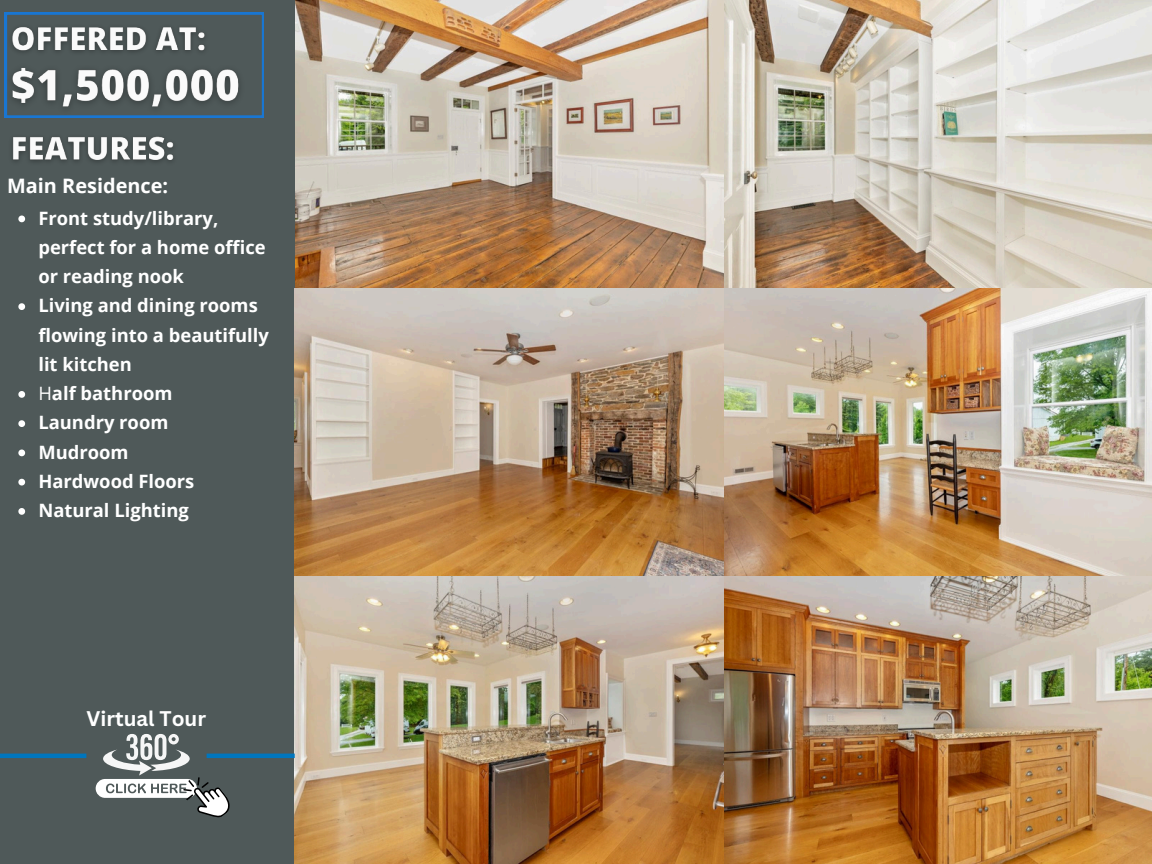
<style>
.page{position:relative;width:1152px;height:864px;background:#fff}
.page>*{position:absolute;margin:0;border:0;box-sizing:border-box;transform-origin:0 0}
.t1{font:700 20.7px "Canva Sans";color:#fff}
.t2{font:700 19.95px "Open Sans";color:#fff}
.t3{font:700 18.45px/29.2px "Open Sans";color:#fff}
.s1{font-weight:400}
</style>
<div class="page">
<img style="left:295px;top:0;width:857px;height:864px">
<div style="left:0;top:0;width:295px;height:863px;background:#4f5959"></div>
<svg style="left:5px;top:13px;width:259px;height:104px"></svg>
<svg style="left:18px;top:216px;width:7px;height:6px"></svg>
<svg style="left:18px;top:303px;width:7px;height:7px"></svg>
<svg style="left:18px;top:391px;width:7px;height:7px"></svg>
<svg style="left:18px;top:420px;width:7px;height:7px"></svg>
<svg style="left:18px;top:450px;width:7px;height:6px"></svg>
<svg style="left:18px;top:479px;width:7px;height:7px"></svg>
<svg style="left:18px;top:508px;width:7px;height:7px"></svg>
<img style="left:13px;top:136px;width:161px;height:26px">
<img style="left:4px;top:16px;width:209px;height:38px">
<img style="left:4px;top:54px;width:246px;height:64px">
<svg style="left:96px;top:734px;width:136px;height:83px"></svg>
<hr style="left:0;top:754px;width:86px;height:4px;background:#0076be">
<hr style="left:207px;top:754px;width:88px;height:4px;background:#0076be">
<p class="t2" style="left:7px;top:172px;width:163px">Main Residence:</p>
<p class="t3" style="left:38px;top:203px;width:232px">Front study/library, perfect for a home office or reading nook<br>Living and dining rooms flowing into a beautifully lit kitchen<br><span class="s1">H</span>alf bathroom<br>Laundry room<br>Mudroom<br>Hardwood Floors<br>Natural Lighting</p>
<p class="t1" style="left:86px;top:706px;width:121px">Virtual Tour</p>
</div>
